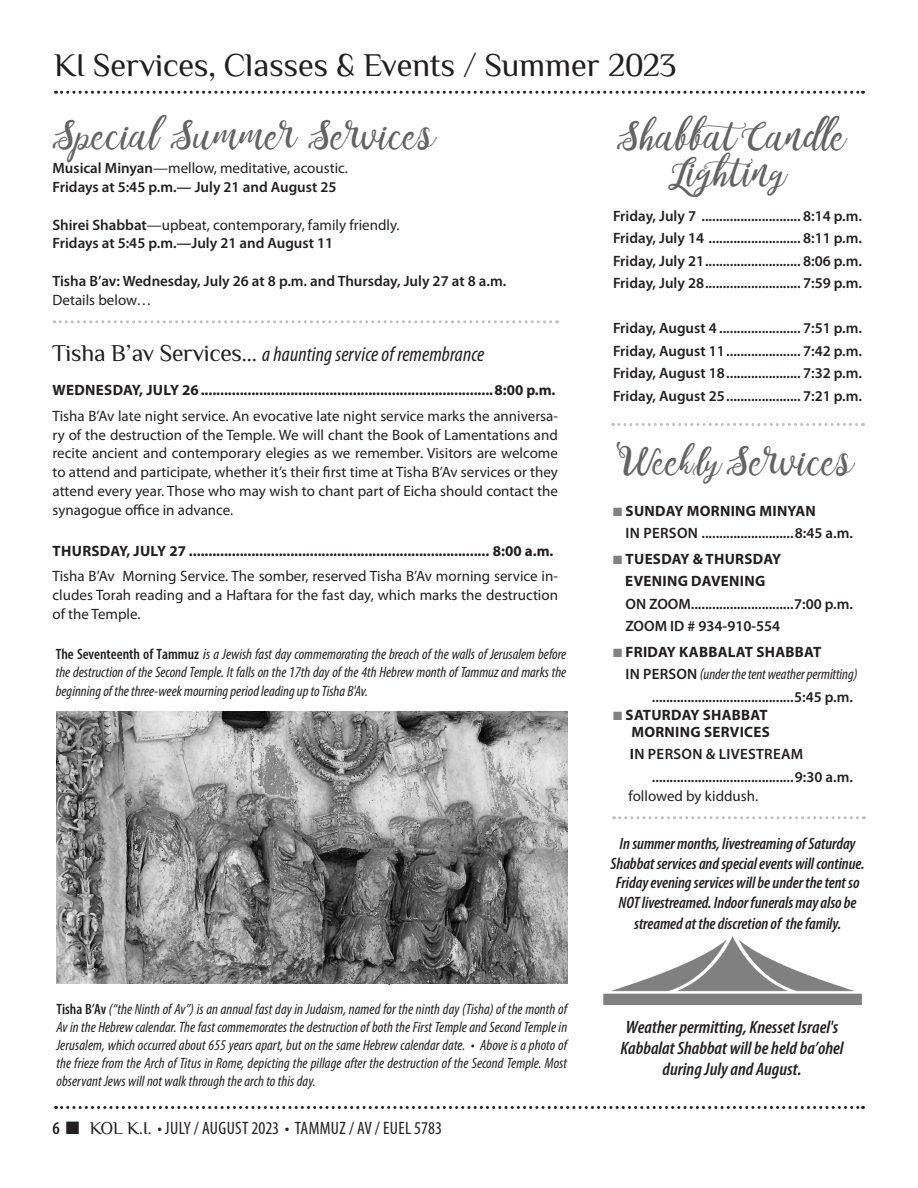
<style>
.page{position:relative;width:918px;height:1188px;background:#fff}
.page>*{position:absolute;margin:0;border:0;box-sizing:border-box;transform-origin:0 0}
.t1{font:33px "Philosopher";color:#231f20}
.t2{font:30px/36px "noelan script";color:#636366;text-align:center}
.Article_Title_Black{font:italic condensed 21px "Myriad Pro";letter-spacing:.005em;color:#231f20}
.t3{font:italic 600 condensed 18px/21px "Myriad Pro";color:#231f20;text-align:center}
.t4{font:condensed 18px "Myriad Pro";letter-spacing:.02em;color:#231f20}
.t5{font:italic 600 condensed 16.5px/19.5px "Myriad Pro";letter-spacing:-.005em;color:#231f20;text-align:center}
.Reason_for_Donation{font:600 15px/22.5px "Myriad Pro";color:#231f20}
.Body_copy{font:italic condensed 15px/18px "Myriad Pro";color:#231f20;text-align:justify}
.Body_copy-2{font:15px/18.9px "Myriad Pro";color:#231f20;text-align:justify}
.Body_copy-3{font:700 15px/16.5px "Myriad Pro";letter-spacing:.02em;color:#231f20;text-align:right}
.Reason_for_Donation-2{font:600 15px/22.5px "Myriad Pro";letter-spacing:.02em;color:#231f20}
.s1{font-weight:400}
.s2{font-family:"Philosopher";font-style:normal;font-stretch:normal;font-size:24px}
.s3{font-weight:600;font-style:normal}
.s4{font-stretch:normal}
.s5{font-weight:600}
.s6{font-family:"Philosopher";font-stretch:normal}
.s7{color:#808285}
.s8{font-weight:700}
.s9{font-weight:600;font-style:normal;font-stretch:normal}
</style>
<div class="page">
<svg style="left:56px;top:91px;width:807px;height:3px"></svg>
<svg style="left:56px;top:1106px;width:807px;height:3px"></svg>
<svg style="left:54px;top:320px;width:504px;height:3px"></svg>
<img style="left:56px;top:712px;width:511px;height:271px">
<svg style="left:613px;top:423px;width:251px;height:3px"></svg>
<svg style="left:614px;top:816px;width:250px;height:3px"></svg>
<img style="left:603px;top:936px;width:259px;height:69px">
<p class="t1" style="left:54px;top:47px;width:624px">KI Services, Classes &amp; Events / Summer 2023</p>
<p class="t2" style="left:58px;top:115px;width:378px">Special Summer Services</p>
<p class="Reason_for_Donation" style="left:52px;top:158px;width:297px;line-height:18.8px">Musical Minyan<span class="s1">—mellow, meditative, acoustic.<br></span>Fridays at 5:45 p.m.— July 21 and August 25</p>
<p class="Reason_for_Donation" style="left:52px;top:215px;width:349px;line-height:18.8px">Shirei Shabbat<span class="s1">—upbeat, contemporary, family friendly.<br></span>Fridays at 5:45 p.m.—July 21 and August 11</p>
<p class="Reason_for_Donation" style="left:52px;top:271px;width:455px;line-height:18.8px">Tisha B’av: Wednesday, July 26 at 8 p.m. and Thursday, July 27 at 8 a.m.<br><span class="s1">Details below…</span></p>
<p class="Article_Title_Black" style="left:52px;top:341px;width:433px"><span class="s2">Tisha B’av Services…</span> a haunting service of remembrance</p>
<p class="Body_copy-3" style="left:53px;top:382px;width:504px">WEDNESDAY, JULY 26...........................................................................8:00 p.m.</p>
<p class="Body_copy-2" style="left:52px;top:406px;width:507px">Tisha B’Av late night service. An evocative late night service marks the anniversa&shy;ry of the destruction of the Temple. We will chant the Book of Lamentations and recite ancient and contemporary elegies as we remember. Visitors are welcome to attend and participate, whether it’s their first time at Tisha B’Av services or they attend every year. Those who may wish to chant part of Eicha should contact the synagogue office in advance.</p>
<p class="Body_copy-3" style="left:53px;top:542px;width:502px">THURSDAY, JULY 27 ............................................................................. 8:00 a.m.</p>
<p class="Body_copy-2" style="left:52px;top:567px;width:507px">Tisha B’Av Morning Service. The somber, reserved Tisha B’Av morning service in&shy;cludes Torah reading and a Haftara for the fast day, which marks the destruction of the Temple.</p>
<p class="Body_copy" style="left:56px;top:645px;width:512px"><span class="s3">The Seventeenth of Tammuz</span> <span class="s4">i</span>s a Jewish fast day commemorating the breach of the walls of Jerusalem before the destruction of the Second Temple. It falls on the 17th day of the 4th Hebrew month of Tammuz and marks the beginning of the three-week mourning period leading up to Tisha B'Av.</p>
<p class="Body_copy" style="left:56px;top:999px;width:512px"><span class="s3">Tisha B’Av</span> (“the Ninth of Av”) is an annual fast day in Judaism, named for the ninth day (Tisha) of the month of Av in the Hebrew calendar. The fast commemorates the destruction of both the First Temple and Second Temple in Jerusalem, which occurred about 655 years apart, but on the same Hebrew calendar date. • Above is a photo of the frieze from the Arch of Titus in Rome, depicting the pillage after the destruction of the Second Temple. Most observant Jews will not walk through the arch to this day.</p>
<p class="t4" style="left:52px;top:1117px;width:391px"><span class="s5">6</span> ■ <span class="s6">KOL K.I.</span> • JULY / AUGUST 2023 • TAMMUZ / AV / EUEL 5783</p>
<p class="t2" style="left:623px;top:116px;width:223px">ShabbatCandle<br>Lighting</p>
<p class="Reason_for_Donation" style="left:613px;top:204px;width:251px">Friday, July 7 ............................ 8:14 p.m.</p>
<p class="Reason_for_Donation" style="left:613px;top:227px;width:251px;text-align:justify">Friday, July 14 .......................... 8:11 p.m.<br>Friday, July 21........................... 8:06 p.m.<br>Friday, July 28........................... 7:59 p.m.</p>
<p class="Reason_for_Donation" style="left:613px;top:317px;width:251px;text-align:justify">Friday, August 4 ....................... 7:51 p.m.<br>Friday, August 11..................... 7:42 p.m.<br>Friday, August 18..................... 7:32 p.m.<br>Friday, August 25..................... 7:21 p.m.</p>
<p class="t2" style="left:624px;top:441px;width:231px">Weekly Services</p>
<p class="Reason_for_Donation-2" style="left:626px;top:499px;width:229px;text-indent:-13px"><span class="s7">■</span> <span class="s8">SUNDAY MORNING MINYAN<br></span>IN PERSON ..........................8:45 a.m.</p>
<p class="Reason_for_Donation" style="left:625px;top:547px;width:229px;text-indent:-12px"><span class="s7">■</span> <span class="s8">TUESDAY &amp; THURSDAY<br>EVENING DAVENING<br></span>ON ZOOM.............................7:00 p.m.<br>ZOOM ID # 934-910-554</p>
<p class="Body_copy-3" style="left:613px;top:643px;width:210px"><span class="s7">■</span> FRIDAY KABBALAT SHABBAT</p>
<p class="Body_copy" style="left:626px;top:665px;width:233px"><span class="s9">IN PERSON</span> (under the tent weather permitting)</p>
<p class="Reason_for_Donation" style="left:652px;top:685px;width:203px">........................................5:45 p.m.</p>
<p class="Body_copy-3" style="left:613px;top:706px;width:158px"><span class="s7">■</span> SATURDAY SHABBAT<br>MORNING SERVICES</p>
<p class="Reason_for_Donation-2" style="left:652px;top:743px;width:203px;text-indent:-22px"><span class="s8">I</span>N PERSON &amp; LIVESTREAM ........................................9:30 a.m.</p>
<p class="Body_copy-2" style="left:629px;top:787px;width:131px">followed by kiddush.</p>
<p class="t5" style="left:611px;top:834px;width:256px">In summer months, livestreaming of Saturday Shabbat services and special events will continue.<br>Friday evening services will be under the tent so NOT livestreamed. Indoor funerals may also be</p>
<p class="t5" style="left:634px;top:913px;width:209px">streamed at the discretion of the family.</p>
<p class="t3" style="left:621px;top:1016px;width:225px">Weather permitting, Knesset Israel's<br>Kabbalat Shabbat will be held ba’ohel during July and August.</p>
</div>
